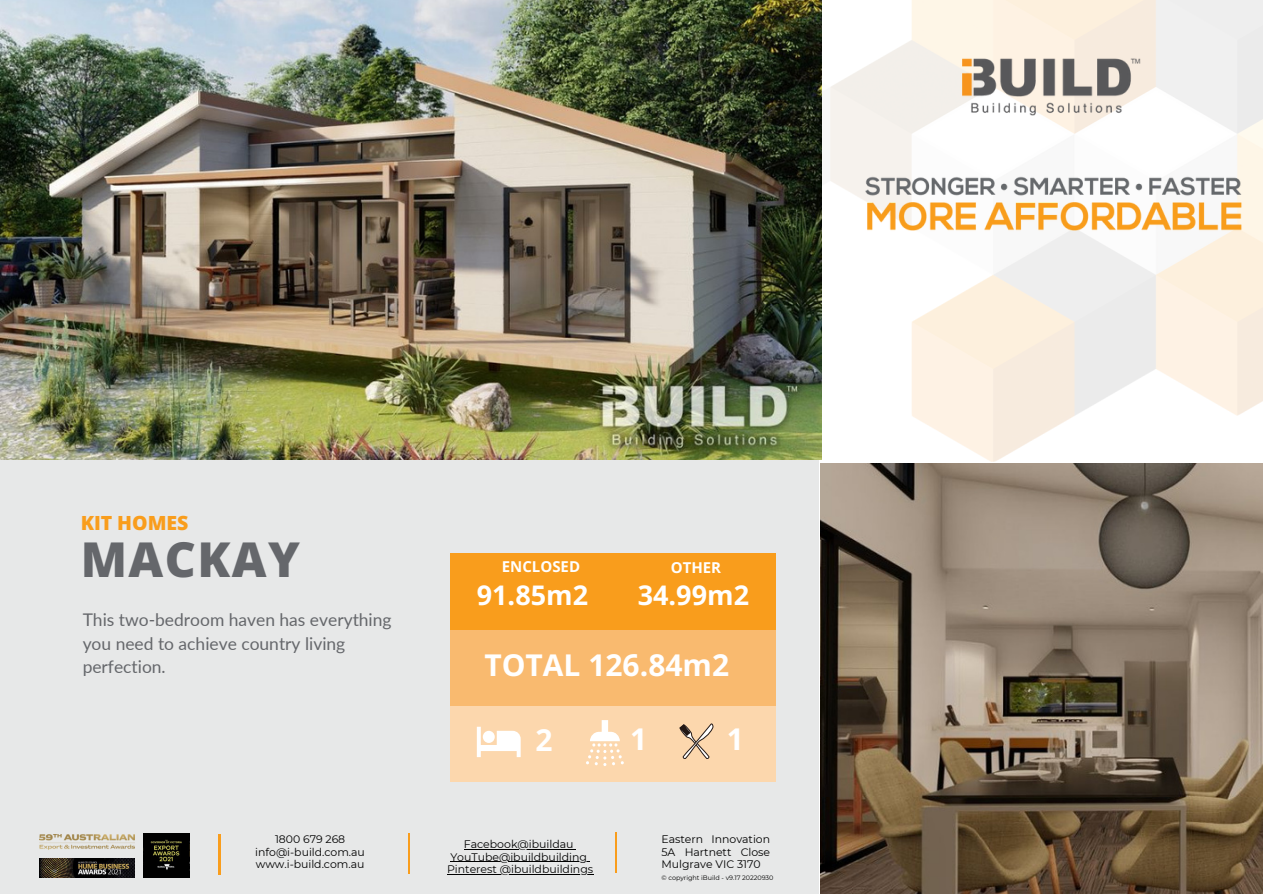
<style>
.page{position:relative;width:1263px;height:894px;background:#fff}
.page>*{position:absolute;margin:0;border:0;box-sizing:border-box;transform-origin:0 0}
.t1{font:800 48px "Open Sans";letter-spacing:.03em;color:#65676b}
.t2{font:700 30px "Open Sans";color:#fff}
.t3{font:700 27px "Open Sans";color:#fff}
.t4{font:800 19.5px "Open Sans";color:#f99d1c}
.t5{font:17.4px/23.5px "Lato";color:#65676b}
.t6{font:700 15px "Open Sans";color:#fff}
.t7{font:10.95px/12.3px "Montserrat";color:#000;text-align:center}
.t8{font:6.45px "Montserrat";color:#000}
</style>
<div class="page">
<div style="left:0;top:459px;width:819px;height:434px;background:#e7e8e8"></div>
<img style="left:821px;top:652px;width:442px;height:241px">
<img style="left:775px;top:0;width:488px;height:652px">
<img style="left:0;top:0;width:821px;height:460px">
<img style="left:963px;top:37px;width:178px;height:105px">
<img style="left:861px;top:158px;width:382px;height:95px">
<hr style="left:219px;top:834px;width:1px;height:40px;background:#f99d1c">
<hr style="left:615px;top:832px;width:2px;height:40px;background:#f99d1c">
<hr style="left:408px;top:833px;width:1px;height:40px;background:#f99d1c">
<div style="left:450px;top:705px;width:325px;height:76px;background:#fcd7ad"></div>
<div style="left:450px;top:629px;width:325px;height:76px;background:#f9ba6f"></div>
<div style="left:450px;top:553px;width:325px;height:76px;background:#f99d1c"></div>
<svg style="left:477px;top:726px;width:44px;height:31px"></svg>
<svg style="left:586px;top:720px;width:38px;height:45px"></svg>
<svg style="left:680px;top:723px;width:33px;height:35px"></svg>
<hr style="left:464px;top:848px;width:110px;height:1px;background:#000">
<hr style="left:450px;top:861px;width:137px;height:1px;background:#000">
<hr style="left:447px;top:874px;width:146px;height:1px;background:#000">
<img style="left:40px;top:834px;width:94px;height:16px">
<img style="left:40px;top:858px;width:94px;height:19px">
<img style="left:143px;top:833px;width:46px;height:44px">
<p class="t4" style="left:81px;top:509px;width:109px">KIT HOMES</p>
<p class="t1" style="left:81px;top:525px;width:221px">MACKAY</p>
<p class="t5" style="left:83px;top:607px;width:310px">This two-bedroom haven has everything you need to achieve country living perfection.</p>
<p class="t6" style="left:502px;top:556px;width:80px">ENCLOSED</p>
<p class="t3" style="left:477px;top:576px;width:113px">91.85m2</p>
<p class="t6" style="left:671px;top:556px;width:52px">OTHER</p>
<p class="t3" style="left:638px;top:576px;width:113px">34.99m2</p>
<p class="t2" style="left:484px;top:643px;width:246px">TOTAL 126.84m2</p>
<p class="t2" style="left:536px;top:718px;width:19px">2</p>
<p class="t2" style="left:630px;top:718px;width:19px">1</p>
<p class="t2" style="left:727px;top:717px;width:19px">1</p>
<p class="t7" style="left:255px;top:832px;width:111px">1800 679 268 info@i-build.com.au www.i-build.com.au</p>
<p class="t7" style="left:661px;top:832px;width:110px;text-align:justify">Eastern Innovation 5A Hartnett Close Mulgrave VIC 3170</p>
<p class="t8" style="left:661px;top:873px;width:114px">© copyright iBuild - v9.17 20220930</p>
<p class="t7" style="left:464px;top:837px;width:111px">Facebook@ibuildau</p>
<p class="t7" style="left:450px;top:850px;width:138px">YouTube@ibuildbuilding</p>
<p class="t7" style="left:447px;top:863px;width:148px">Pinterest @ibuildbuildings</p>
</div>
